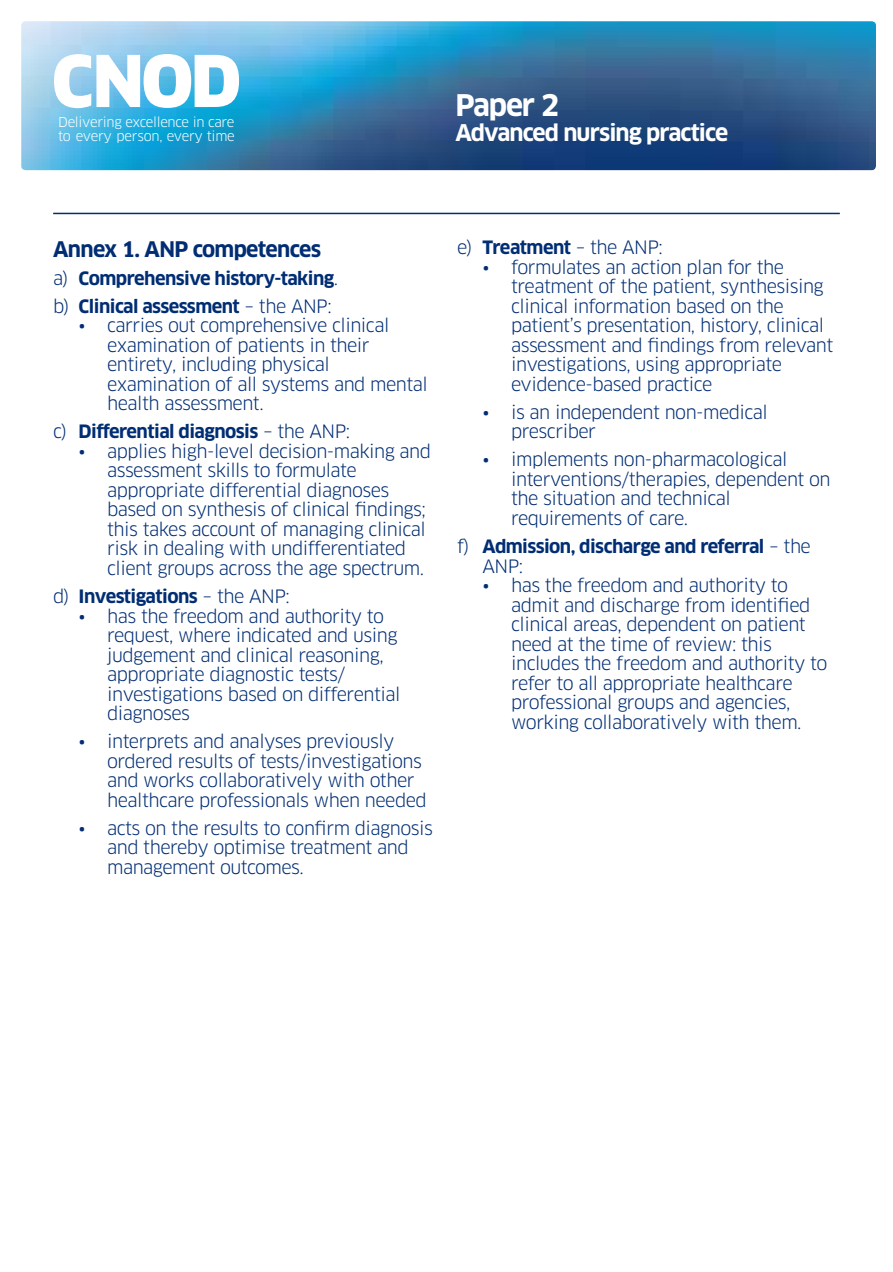
<style>
.page{position:relative;width:893px;height:1272px;background:#fff}
.page>*{position:absolute;margin:0;border:0;box-sizing:border-box;transform-origin:0 0}
.t1{font:700 29.1px "Clan";letter-spacing:-.04em;color:#fff}
.t2{font:700 22.5px "Clan";letter-spacing:-.04em;color:#fff}
.t3{font:700 21px "Clan";letter-spacing:-.03em;color:#002d73}
.t4{font:18px/19.5px "Clan";letter-spacing:-.03em;color:#002d73}
.t5{font:700 18px/28px "Clan";letter-spacing:-.03em;color:#002d73}
.t6{font:13.2px/13.5px "Clan";letter-spacing:-.025em;color:#fff}
.s1{font-weight:400}
.s2{font-weight:700}
</style>
<div class="page">
<img style="left:21px;top:21px;width:855px;height:149px">
<svg style="left:54px;top:54px;width:185px;height:54px"></svg>
<hr style="left:53px;top:213px;width:787px;height:1px;background:#002d73">
<p class="t6" style="left:58px;top:116px;width:178px">Delivering excellence in care to every person, every time</p>
<h1 class="t1" style="left:455px;top:88px;width:105px">Paper 2</h1>
<p class="t2" style="left:455px;top:118px;width:274px">Advanced nursing practice</p>
<p class="t3" style="left:53px;top:236px;width:269px">Annex 1. ANP competences</p>
<p class="t5" style="left:53px;top:264px;width:287px"><span class="s1">a)</span> Comprehensive history-taking<span class="s1">. b)</span> Clinical assessment <span class="s1">– the ANP:</span></p>
<p class="t4" style="left:107px;top:316px;width:322px;text-indent:-28px">• carries out comprehensive clinical examination of patients in their entirety, including physical examination of all systems and mental health assessment.</p>
<p class="t5" style="left:53px;top:418px;width:299px"><span class="s1">c)</span> Differential diagnosis <span class="s1">– the ANP:</span></p>
<p class="t4" style="left:107px;top:442px;width:325px;text-indent:-28px">• applies high-level decision-making and assessment skills to formulate appropriate differential diagnoses based on synthesis of clinical findings; this takes account of managing clinical risk in dealing with undifferentiated client groups across the age spectrum.</p>
<p class="t5" style="left:53px;top:582px;width:238px"><span class="s1">d)</span> Investigations <span class="s1">– the ANP:</span></p>
<p class="t4" style="left:107px;top:606px;width:295px;text-indent:-28px">• has the freedom and authority to request, where indicated and using judgement and clinical reasoning, appropriate diagnostic tests/ investigations based on differential diagnoses</p>
<p class="t4" style="left:107px;top:732px;width:321px;text-indent:-28px">• interprets and analyses previously ordered results of tests/investigations and works collaboratively with other healthcare professionals when needed</p>
<p class="t4" style="left:107px;top:818px;width:327px;text-indent:-28px">• acts on the results to confirm diagnosis and thereby optimise treatment and management outcomes.</p>
<p class="t4" style="left:457px;top:238px;width:207px">e) <span class="s2">Treatment</span> – the ANP:</p>
<p class="t4" style="left:511px;top:258px;width:324px;text-indent:-28px">• formulates an action plan for the treatment of the patient, synthesising clinical information based on the patient’s presentation, history, clinical assessment and findings from relevant investigations, using appropriate evidence-based practice</p>
<p class="t4" style="left:511px;top:403px;width:258px;text-indent:-28px">• is an independent non-medical prescriber</p>
<p class="t4" style="left:511px;top:450px;width:321px;text-indent:-28px">• implements non-pharmacological interventions/therapies, dependent on the situation and technical requirements of care.</p>
<p class="t5" style="left:483px;top:537px;width:330px;line-height:19.5px;text-indent:-26px"><span class="s1">f)</span> Admission, discharge and referral <span class="s1">– the<br>ANP:</span></p>
<p class="t4" style="left:511px;top:576px;width:318px;text-indent:-28px">• has the freedom and authority to admit and discharge from identified clinical areas, dependent on patient need at the time of review: this includes the freedom and authority to refer to all appropriate healthcare professional groups and agencies, working collaboratively with them.</p>
</div>
